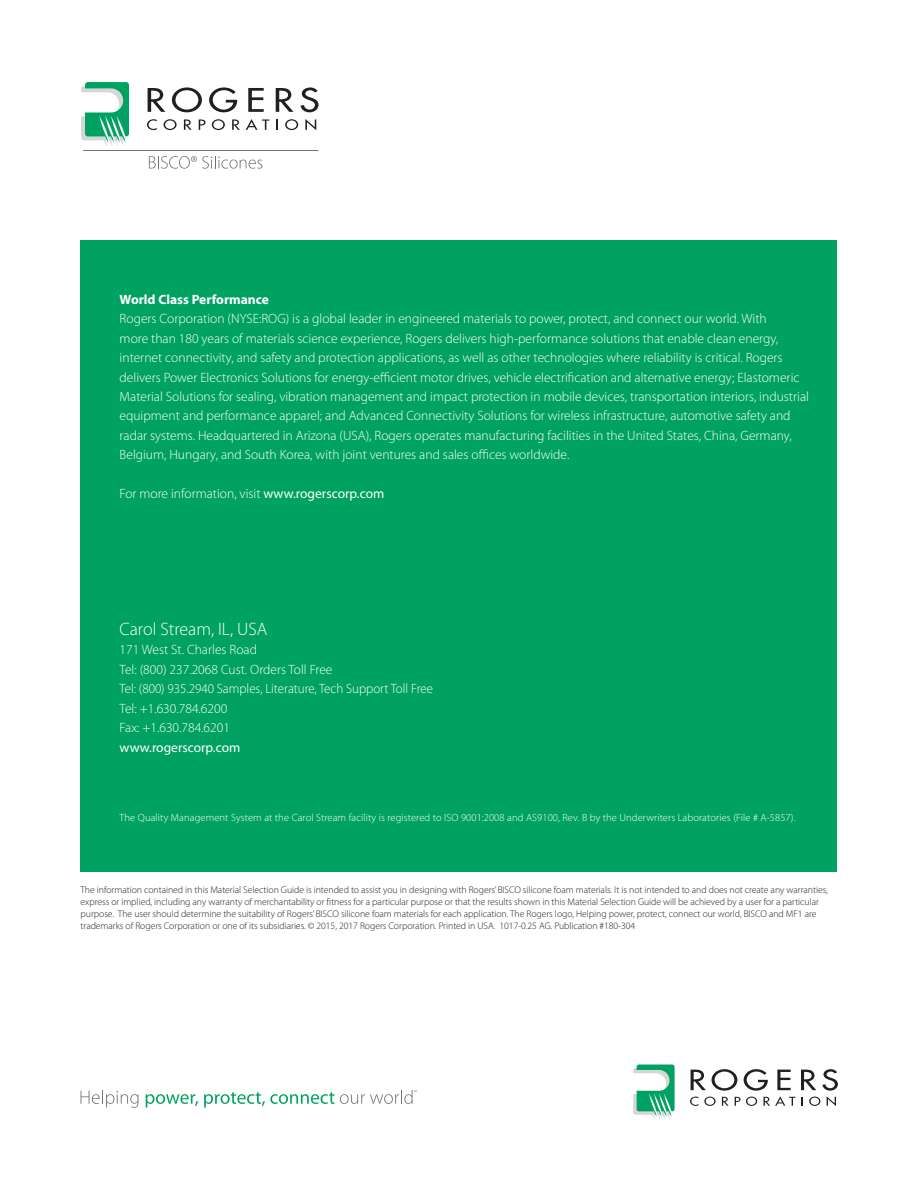
<style>
.page{position:relative;width:918px;height:1188px;background:#fff}
.page>*{position:absolute;margin:0;border:0;box-sizing:border-box;transform-origin:0 0}
.t1{font:300 18px "Myriad Pro";color:#fff}
.t2{font:300 13.5px/19.5px "Myriad Pro";color:#fff}
.t3{font:700 13.5px "Myriad Pro";color:#fff}
.t4{font:13.5px "Myriad Pro";color:#fff}
.t5{font:300 10.5px "Myriad Pro";letter-spacing:.01em;color:#fff}
.t6{font:300 9.75px/12px "Myriad Pro";letter-spacing:-.005em;color:#231f20}
.s1{font-weight:400}
</style>
<div class="page">
<svg style="left:81px;top:1090px;width:58px;height:18px"></svg>
<svg style="left:146px;top:1094px;width:52px;height:14px"></svg>
<svg style="left:204px;top:1090px;width:213px;height:18px"></svg>
<svg style="left:149px;top:156px;width:113px;height:13px"></svg>
<svg style="left:81px;top:82px;width:48px;height:64px"></svg>
<svg style="left:148px;top:88px;width:17px;height:24px"></svg>
<svg style="left:172px;top:87px;width:30px;height:25px"></svg>
<svg style="left:209px;top:87px;width:28px;height:25px"></svg>
<svg style="left:248px;top:88px;width:16px;height:24px"></svg>
<svg style="left:276px;top:88px;width:18px;height:24px"></svg>
<svg style="left:301px;top:87px;width:18px;height:25px"></svg>
<svg style="left:147px;top:119px;width:10px;height:11px"></svg>
<svg style="left:164px;top:119px;width:13px;height:11px"></svg>
<svg style="left:184px;top:119px;width:8px;height:11px"></svg>
<svg style="left:199px;top:119px;width:6px;height:11px"></svg>
<svg style="left:212px;top:119px;width:13px;height:11px"></svg>
<svg style="left:232px;top:119px;width:8px;height:11px"></svg>
<svg style="left:246px;top:119px;width:23px;height:11px"></svg>
<svg style="left:276px;top:119px;width:2px;height:11px"></svg>
<svg style="left:285px;top:119px;width:13px;height:11px"></svg>
<svg style="left:305px;top:119px;width:11px;height:11px"></svg>
<hr style="left:83px;top:150px;width:236px;height:1px;background:#717074">
<div style="left:81px;top:240px;width:756px;height:632px;background:#00a261"></div>
<svg style="left:633px;top:1065px;width:42px;height:54px"></svg>
<svg style="left:690px;top:1069px;width:148px;height:37px"></svg>
<p class="t3" style="left:120px;top:290px;width:151px">World Class Performance</p>
<p class="t2" style="left:120px;top:309px;width:691px">Rogers Corporation (NYSE:ROG) is a global leader in engineered materials to power, protect, and connect our world. With<br>more than 180 years of materials science experience, Rogers delivers high-performance solutions that enable clean energy, internet connectivity, and safety and protection applications, as well as other technologies where reliability is critical. Rogers delivers Power Electronics Solutions for energy-efficient motor drives, vehicle electrification and alternative energy; Elastomeric Material Solutions for sealing, vibration management and impact protection in mobile devices, transportation interiors, industrial equipment and performance apparel; and Advanced Connectivity Solutions for wireless infrastructure, automotive safety and radar systems. Headquartered in Arizona (USA), Rogers operates manufacturing facilities in the United States, China, Germany, Belgium, Hungary, and South Korea, with joint ventures and sales offices worldwide.</p>
<p class="t2" style="left:120px;top:484px;width:266px">For more information, visit <span class="s1">www.rogerscorp.com</span></p>
<h1 class="t1" style="left:120px;top:618px;width:149px">Carol Stream, IL, USA</h1>
<p class="t2" style="left:120px;top:640px;width:315px">171 West St. Charles Road<br>Tel: (800) 237.2068 Cust. Orders Toll Free<br>Tel: (800) 935.2940 Samples, Literature, Tech Support Toll Free Tel: +1.630.784.6200<br>Fax: +1.630.784.6201</p>
<p class="t4" style="left:120px;top:739px;width:122px">www.rogerscorp.com</p>
<p class="t5" style="left:120px;top:811px;width:677px">The Quality Management System at the Carol Stream facility is registered to ISO 9001:2008 and AS9100, Rev. B by the Underwriters Laboratories (File # A-5857).</p>
<p class="t6" style="left:81px;top:884px;width:749px">The information contained in this Material Selection Guide is intended to assist you in designing with Rogers’ BISCO silicone foam materials. It is not intended to and does not create any warranties, express or implied, including any warranty of merchantability or fitness for a particular purpose or that the results shown in this Material Selection Guide will be achieved by a user for a particular purpose. The user should determine the suitability of Rogers’ BISCO silicone foam materials for each application. The Rogers logo, Helping power, protect, connect our world, BISCO and MF1 are trademarks of Rogers Corporation or one of its subsidiaries. © 2015, 2017 Rogers Corporation. Printed in USA. 1017-0.25 AG. Publication #180-304</p>
</div>
